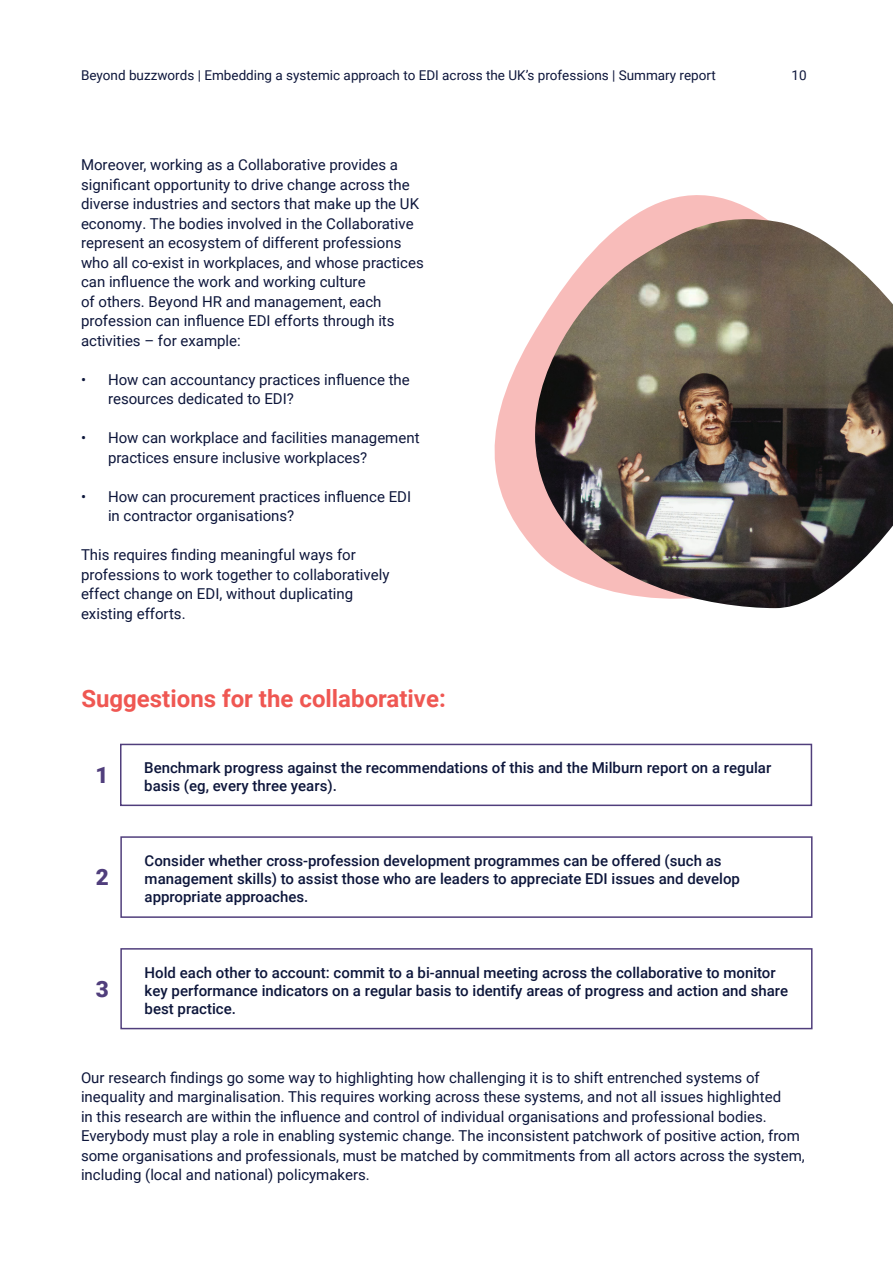
<style>
.page{position:relative;width:893px;height:1263px;background:#fff}
.page>*{position:absolute;margin:0;border:0;box-sizing:border-box;transform-origin:0 0}
.t1{font:700 24px "Roboto";color:#ef5752}
.t2{font:900 22.5px "Roboto";color:#503e7c}
.t3{font:15px/19.5px "Roboto";color:#0d163b}
.t4{font:500 15px/18px "Roboto";color:#0d163b}
.t5{font:13.5px "Roboto";color:#0d163b}
</style>
<div class="page">
<svg style="left:494px;top:195px;width:285px;height:414px"></svg>
<img style="left:535px;top:219px;width:358px;height:389px">
<div style="left:120px;top:744px;width:692px;height:62px;border:2px solid #503e7c"></div>
<div style="left:120px;top:836px;width:692px;height:82px;border:2px solid #503e7c"></div>
<div style="left:120px;top:948px;width:692px;height:81px;border:2px solid #503e7c"></div>
<p class="t5" style="left:81px;top:65px;width:636px">Beyond buzzwords | Embedding a systemic approach to EDI across the UK’s professions | Summary report</p>
<p class="t5" style="left:792px;top:65px;width:17px">10</p>
<p class="t3" style="left:81px;top:155px;width:344px">Moreover, working as a Collaborative provides a significant opportunity to drive change across the diverse industries and sectors that make up the UK economy. The bodies involved in the Collaborative represent an ecosystem of different professions who all co-exist in workplaces, and whose practices can influence the work and working culture<br>of others. Beyond HR and management, each profession can influence EDI efforts through its activities – for example:</p>
<p class="t3" style="left:108px;top:369px;width:303px;text-indent:-27px">• How can accountancy practices influence the resources dedicated to EDI?</p>
<p class="t3" style="left:108px;top:428px;width:313px;text-indent:-27px">• How can workplace and facilities management practices ensure inclusive workplaces?</p>
<p class="t3" style="left:108px;top:486px;width:305px;text-indent:-27px">• How can procurement practices influence EDI in contractor organisations?</p>
<p class="t3" style="left:81px;top:545px;width:310px">This requires finding meaningful ways for professions to work together to collaboratively effect change on EDI, without duplicating</p>
<p class="t3" style="left:81px;top:603px;width:106px">existing efforts.</p>
<p class="t1" style="left:81px;top:682px;width:366px">Suggestions for the collaborative:</p>
<p class="t2" style="left:96px;top:759px;width:15px">1</p>
<p class="t4" style="left:144px;top:758px;width:628px">Benchmark progress against the recommendations of this and the Milburn report on a regular basis (eg, every three years).</p>
<p class="t2" style="left:96px;top:861px;width:15px">2</p>
<p class="t2" style="left:96px;top:973px;width:15px">3</p>
<p class="t4" style="left:145px;top:851px;width:597px">Consider whether cross-profession development programmes can be offered (such as management skills) to assist those who are leaders to appreciate EDI issues and develop appropriate approaches.</p>
<p class="t4" style="left:145px;top:963px;width:645px">Hold each other to account: commit to a bi-annual meeting across the collaborative to monitor key performance indicators on a regular basis to identify areas of progress and action and share best practice.</p>
<p class="t3" style="left:81px;top:1067px;width:725px">Our research findings go some way to highlighting how challenging it is to shift entrenched systems of inequality and marginalisation. This requires working across these systems, and not all issues highlighted<br>in this research are within the influence and control of individual organisations and professional bodies.<br>Everybody must play a role in enabling systemic change. The inconsistent patchwork of positive action, from some organisations and professionals, must be matched by commitments from all actors across the system, including (local and national) policymakers.</p>
</div>
